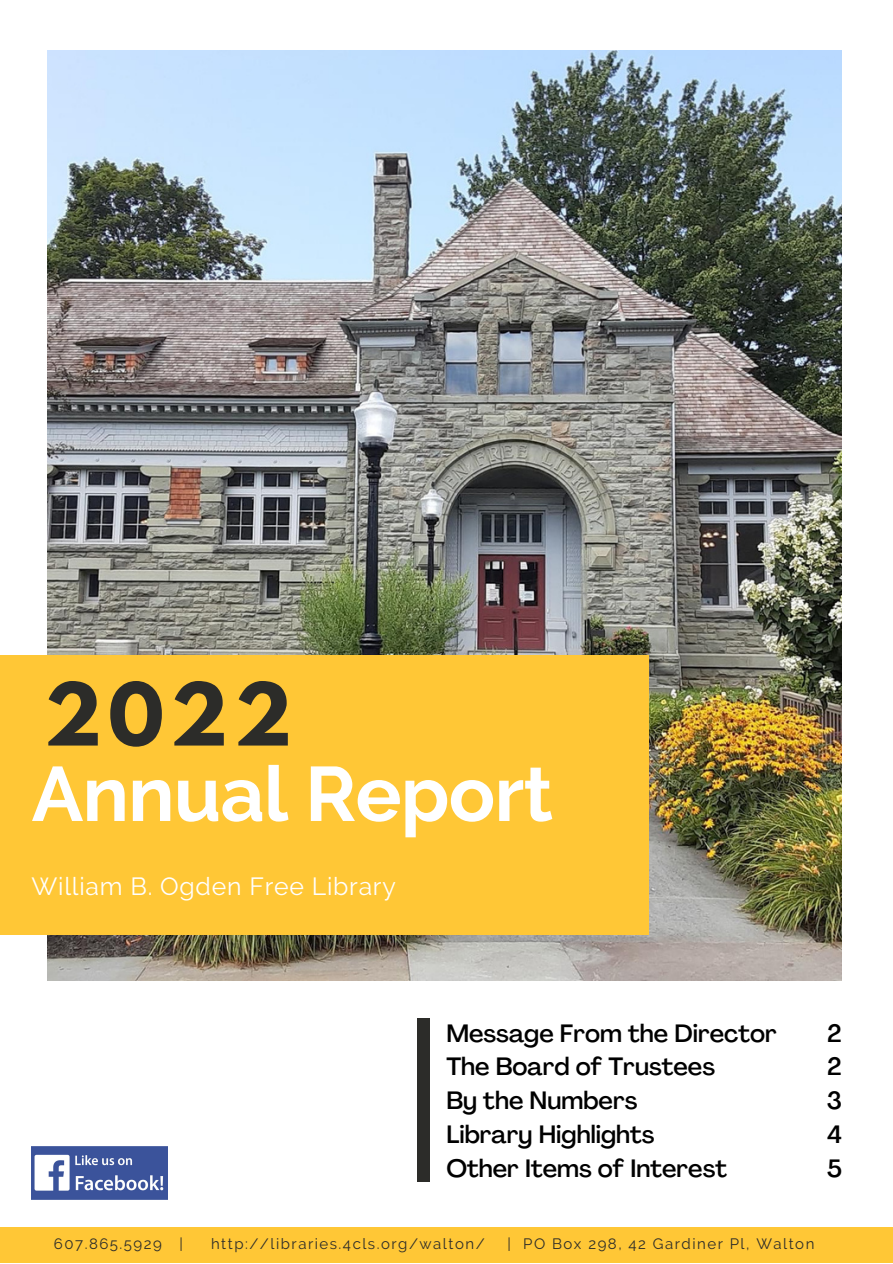
<style>
.page{position:relative;width:893px;height:1264px;background:#fff}
.page>*{position:absolute;margin:0;border:0;box-sizing:border-box;transform-origin:0 0}
.t1{font:700 76.8px "Raleway";letter-spacing:-.01em;color:#fff}
.t2{font:700 76.8px "League Spartan";color:#2c2c29}
.t3{font:500 24.75px/33.8px "Agrandir";color:#000}
.t4{font:24.75px "Raleway";letter-spacing:.03em;color:#fff}
.t5{font:15px "Raleway";letter-spacing:.1em;color:#2c2c29}
</style>
<div class="page">
<img style="left:48px;top:51px;width:793px;height:929px">
<div style="left:0;top:655px;width:649px;height:279px;background:#ffc736"></div>
<div style="left:0;top:1226px;width:892px;height:36px;background:#ffc736"></div>
<img style="left:32px;top:1146px;width:136px;height:53px">
<div style="left:417px;top:1018px;width:12px;height:164px;background:#2c2c29"></div>
<h1 class="t2" style="left:44px;top:676px;width:249px">2022</h1>
<h1 class="t1" style="left:32px;top:748px;width:523px">Annual Report</h1>
<p class="t4" style="left:32px;top:871px;width:365px">William B. Ogden Free Library</p>
<p class="t3" style="left:446px;top:1018px;width:332px">Message From the Director<br>The Board of Trustees<br>By the Numbers<br>Library Highlights<br>Other Items of Interest</p>
<p class="t3" style="left:826px;top:1018px;width:17px;text-align:justify">2<br>2<br>3<br>4<br>5</p>
<p class="t5" style="left:54px;top:1234px;width:130px">607.865.5929 |</p>
<p class="t5" style="left:211px;top:1234px;width:275px">http://libraries.4cls.org/walton/</p>
<p class="t5" style="left:507px;top:1234px;width:308px">| PO Box 298, 42 Gardiner Pl, Walton</p>
</div>
